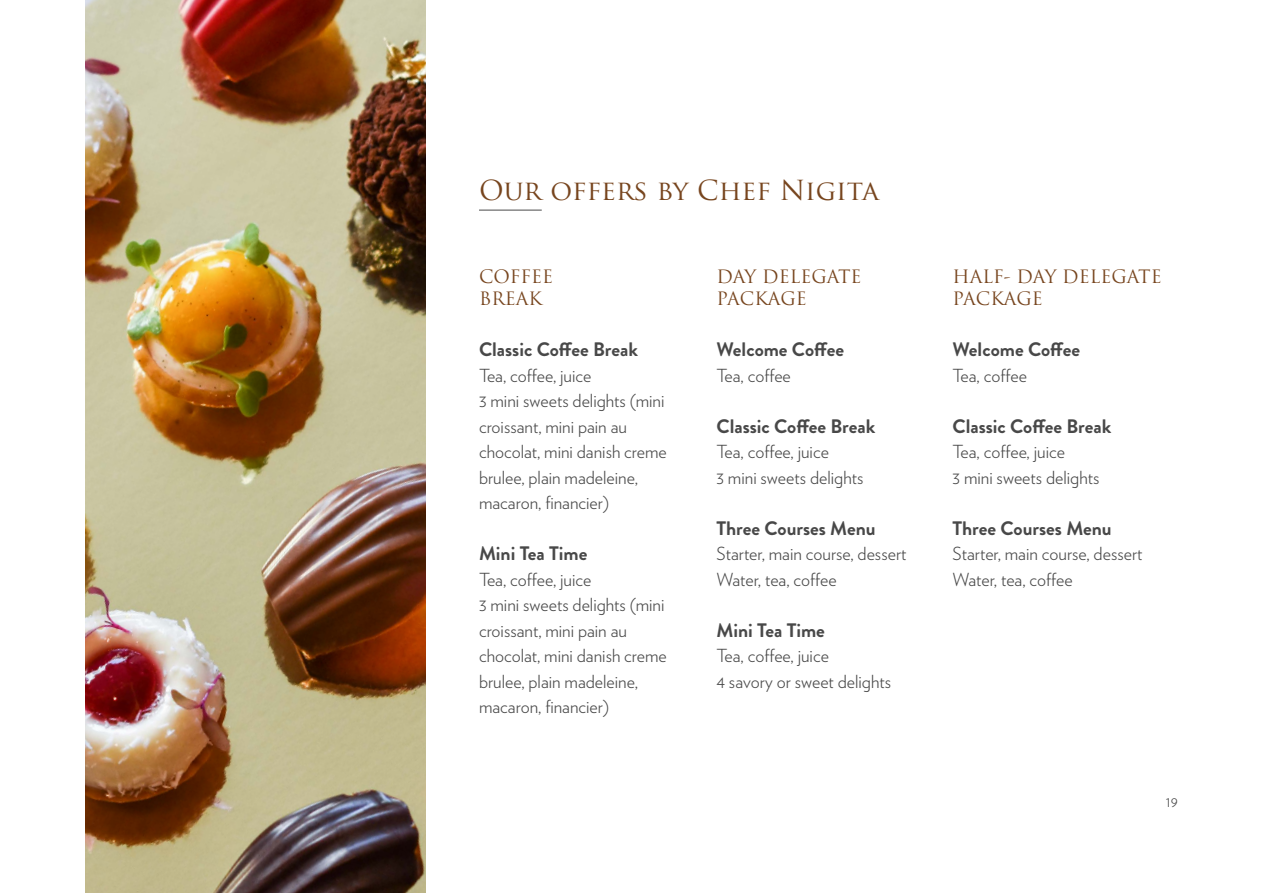
<style>
.page{position:relative;width:1263px;height:893px;background:#fff}
.page>*{position:absolute;margin:0;border:0;box-sizing:border-box;transform-origin:0 0}
.t1{font:27px "Trajan Pro";color:#77451e}
.t2{font:700 19.5px "Hv D Trial Brandon Grotesque";color:#484848}
.t3{font:300 18px/25.5px "Verlag";color:#484848}
.t4{font:18px/21.6px "Trajan Pro";color:#77451e}
.t5{font:300 15px "Verlag";color:#484848}
</style>
<div class="page">
<img style="left:85px;top:0;width:340px;height:893px">
<hr style="left:479px;top:210px;width:63px;height:1px;background:#494949">
<h1 class="t1" style="left:479px;top:173px;width:401px">Our offers by Chef Nigita</h1>
<p class="t4" style="left:479px;top:266px;width:76px">COFFEE<br>BREAK</p>
<p class="t4" style="left:716px;top:266px;width:147px">DAY DELEGATE<br>PACKAGE</p>
<p class="t4" style="left:952px;top:266px;width:211px">HALF- DAY DELEGATE<br>PACKAGE</p>
<p class="t2" style="left:479px;top:336px;width:160px">Classic Coffee Break</p>
<p class="t3" style="left:479px;top:362px;width:189px">Tea, coffee, juice<br>3 mini sweets delights (mini croissant, mini pain au chocolat, mini danish creme brulee, plain madeleine, macaron, financier)</p>
<p class="t2" style="left:479px;top:540px;width:110px">Mini Tea Time</p>
<p class="t3" style="left:479px;top:566px;width:189px">Tea, coffee, juice<br>3 mini sweets delights (mini croissant, mini pain au chocolat, mini danish creme brulee, plain madeleine, macaron, financier)</p>
<p class="t2" style="left:716px;top:336px;width:129px">Welcome Coffee</p>
<p class="t3" style="left:716px;top:362px;width:76px">Tea, coffee</p>
<p class="t2" style="left:716px;top:412px;width:160px">Classic Coffee Break</p>
<p class="t3" style="left:716px;top:438px;width:148px">Tea, coffee, juice<br>3 mini sweets delights</p>
<p class="t2" style="left:716px;top:514px;width:161px">Three Courses Menu</p>
<p class="t3" style="left:716px;top:540px;width:191px">Starter, main course, dessert<br>Water, tea, coffee</p>
<p class="t2" style="left:716px;top:616px;width:110px">Mini Tea Time</p>
<p class="t3" style="left:716px;top:642px;width:176px">Tea, coffee, juice<br>4 savory or sweet delights</p>
<p class="t2" style="left:952px;top:336px;width:129px">Welcome Coffee</p>
<p class="t3" style="left:952px;top:362px;width:76px">Tea, coffee</p>
<p class="t2" style="left:952px;top:412px;width:160px">Classic Coffee Break</p>
<p class="t3" style="left:952px;top:438px;width:148px">Tea, coffee, juice<br>3 mini sweets delights</p>
<p class="t2" style="left:952px;top:514px;width:161px">Three Courses Menu</p>
<p class="t3" style="left:952px;top:540px;width:191px">Starter, main course, dessert<br>Water, tea, coffee</p>
<p class="t5" style="left:1166px;top:790px;width:14px">19</p>
</div>
